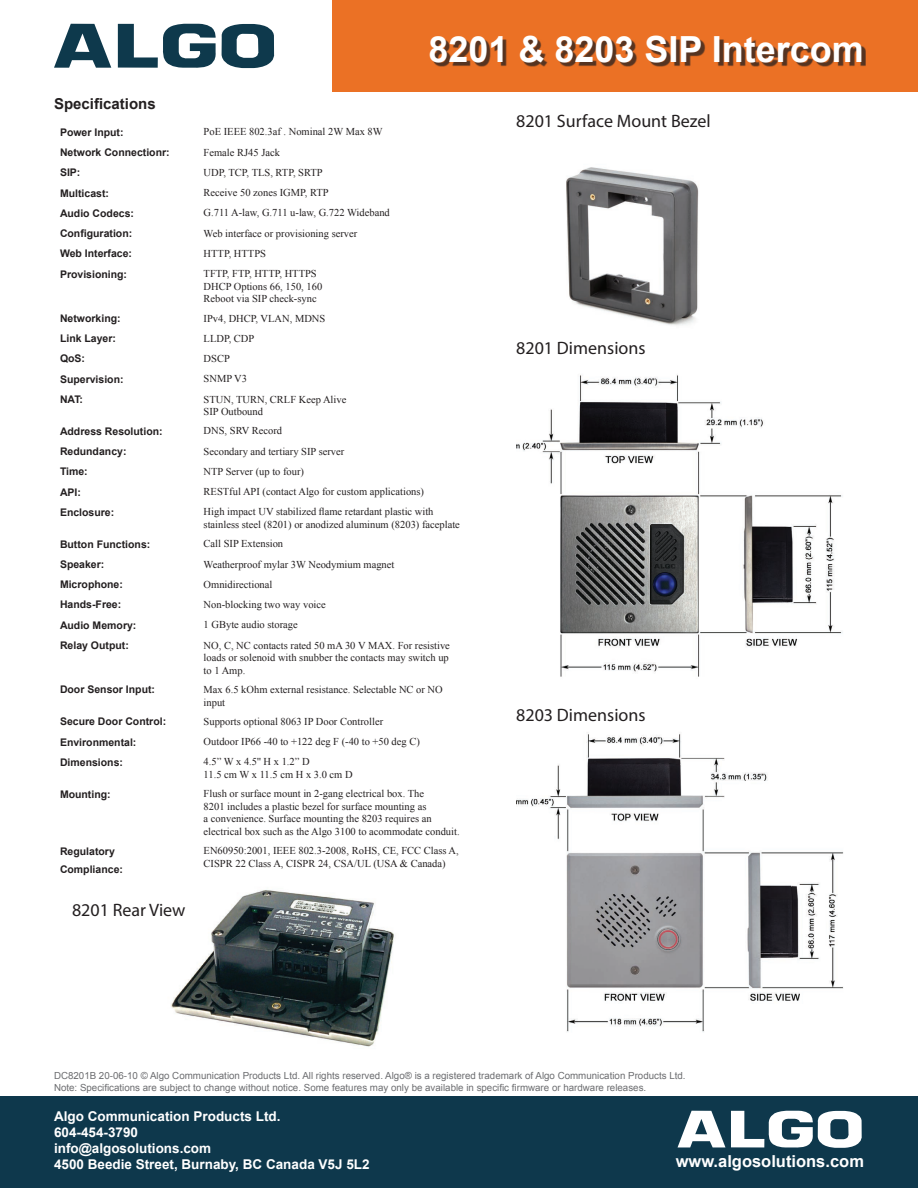
<style>
.page{position:relative;width:918px;height:1188px;background:#fff}
.page>*{position:absolute;margin:0;border:0;box-sizing:border-box;transform-origin:0 0}
.t1{font:700 36px "Arial";color:#fff}
.t2{font:18px "Myriad Pro";color:#231f20}
.t3{font:700 16.5px "Arial";color:#fff}
.t4{font:700 15px "Arial";color:#231f20}
.t5{font:700 13.5px/16.2px "Arial";color:#fff}
.t6{font:10.5px/12.6px "Times New Roman";color:#231f20}
.t7{font:700 10.5px/18px "Arial";color:#231f20}
.t8{font:9.75px/12px "Arial";color:#6c6d70}
</style>
<div class="page">
<div style="left:0;top:1096px;width:918px;height:92px;background:#0e384c"></div>
<svg style="left:54px;top:24px;width:57px;height:44px"></svg>
<svg style="left:118px;top:24px;width:157px;height:44px"></svg>
<div style="left:332px;top:0;width:586px;height:92px;background:#eb7125"></div>
<svg style="left:678px;top:1111px;width:47px;height:36px"></svg>
<svg style="left:731px;top:1111px;width:131px;height:37px"></svg>
<div style="left:432px;top:38px;width:434px;height:29px;background:#231f20;opacity:.75"></div>
<img style="left:171px;top:890px;width:223px;height:157px">
<img style="left:516px;top:375px;width:327px;height:302px">
<img style="left:516px;top:733px;width:328px;height:299px">
<img style="left:566px;top:167px;width:133px;height:159px">
<h1 class="t1" style="left:428px;top:26px;width:437px">8201 &amp; 8203 SIP Intercom</h1>
<h3 class="t4" style="left:54px;top:93px;width:103px">Specifications</h3>
<p class="t7" style="left:60px;top:123px;width:65px">Power Input:</p>
<p class="t6" style="left:204px;top:125px;width:181px">PoE IEEE 802.3af . Nominal 2W Max 8W</p>
<p class="t7" style="left:60px;top:144px;width:111px">Network Connectionr:</p>
<p class="t6" style="left:204px;top:146px;width:78px">Female RJ45 Jack</p>
<p class="t7" style="left:60px;top:164px;width:22px">SIP:</p>
<p class="t6" style="left:204px;top:166px;width:121px">UDP, TCP, TLS, RTP, SRTP</p>
<p class="t7" style="left:60px;top:184px;width:51px">Multicast:</p>
<p class="t6" style="left:204px;top:186px;width:127px">Receive 50 zones IGMP, RTP</p>
<p class="t7" style="left:60px;top:204px;width:76px">Audio Codecs:</p>
<p class="t6" style="left:204px;top:206px;width:188px">G.711 A-law, G.711 u-law, G.722 Wideband</p>
<p class="t7" style="left:60px;top:225px;width:74px">Configuration:</p>
<p class="t6" style="left:204px;top:227px;width:155px">Web interface or provisioning server</p>
<p class="t7" style="left:60px;top:245px;width:74px">Web Interface:</p>
<p class="t6" style="left:204px;top:247px;width:64px">HTTP, HTTPS</p>
<p class="t7" style="left:60px;top:265px;width:69px">Provisioning:</p>
<p class="t6" style="left:204px;top:267px;width:120px">TFTP, FTP, HTTP, HTTPS<br>DHCP Options 66, 150, 160<br>Reboot via SIP check-sync</p>
<p class="t7" style="left:60px;top:310px;width:62px">Networking:</p>
<p class="t6" style="left:204px;top:312px;width:123px">IPv4, DHCP, VLAN, MDNS</p>
<p class="t7" style="left:60px;top:330px;width:58px">Link Layer:</p>
<p class="t6" style="left:204px;top:332px;width:52px">LLDP, CDP</p>
<p class="t7" style="left:60px;top:350px;width:27px">QoS:</p>
<p class="t6" style="left:204px;top:352px;width:28px">DSCP</p>
<p class="t7" style="left:60px;top:370px;width:65px">Supervision:</p>
<p class="t6" style="left:204px;top:372px;width:45px">SNMP V3</p>
<p class="t7" style="left:60px;top:391px;width:25px">NAT:</p>
<p class="t6" style="left:204px;top:393px;width:144px">STUN, TURN, CRLF Keep Alive<br>SIP Outbound</p>
<p class="t7" style="left:60px;top:422px;width:104px">Address Resolution:</p>
<p class="t6" style="left:204px;top:425px;width:80px">DNS, SRV Record</p>
<p class="t7" style="left:60px;top:443px;width:68px">Redundancy:</p>
<p class="t6" style="left:204px;top:445px;width:142px">Secondary and tertiary SIP server</p>
<p class="t7" style="left:60px;top:463px;width:29px">Time:</p>
<p class="t6" style="left:204px;top:465px;width:102px">NTP Server (up to four)</p>
<p class="t7" style="left:60px;top:483px;width:22px">API:</p>
<p class="t6" style="left:204px;top:485px;width:222px">RESTful API (contact Algo for custom applications)</p>
<p class="t7" style="left:60px;top:503px;width:56px">Enclosure:</p>
<p class="t6" style="left:204px;top:505px;width:258px">High impact UV stabilized flame retardant plastic with stainless steel (8201) or anodized aluminum (8203) faceplate</p>
<p class="t7" style="left:60px;top:535px;width:92px">Button Functions:</p>
<p class="t6" style="left:204px;top:537px;width:81px">Call SIP Extension</p>
<p class="t7" style="left:60px;top:556px;width:46px">Speaker:</p>
<p class="t6" style="left:204px;top:558px;width:192px">Weatherproof mylar 3W Neodymium magnet</p>
<p class="t7" style="left:60px;top:576px;width:64px">Microphone:</p>
<p class="t6" style="left:204px;top:578px;width:70px">Omnidirectional</p>
<p class="t7" style="left:60px;top:596px;width:63px">Hands-Free:</p>
<p class="t6" style="left:204px;top:598px;width:124px">Non-blocking two way voice</p>
<p class="t7" style="left:60px;top:616px;width:78px">Audio Memory:</p>
<p class="t6" style="left:204px;top:618px;width:96px">1 GByte audio storage</p>
<p class="t7" style="left:60px;top:637px;width:70px">Relay Output:</p>
<p class="t6" style="left:204px;top:639px;width:248px;text-align:justify">NO, C, NC contacts rated 50 mA 30 V MAX. For resistive loads or solenoid with snubber the contacts may switch up to 1 Amp.</p>
<p class="t7" style="left:60px;top:681px;width:97px">Door Sensor Input:</p>
<p class="t6" style="left:204px;top:683px;width:241px">Max 6.5 kOhm external resistance. Selectable NC or NO input</p>
<p class="t7" style="left:60px;top:713px;width:108px">Secure Door Control:</p>
<p class="t6" style="left:204px;top:715px;width:181px">Supports optional 8063 IP Door Controller</p>
<p class="t7" style="left:60px;top:733px;width:78px">Environmental:</p>
<p class="t6" style="left:204px;top:735px;width:218px">Outdoor IP66 -40 to +122 deg F (-40 to +50 deg C)</p>
<p class="t7" style="left:60px;top:753px;width:65px">Dimensions:</p>
<p class="t6" style="left:204px;top:755px;width:151px">4.5” W x 4.5'' H x 1.2” D<br>11.5 cm W x 11.5 cm H x 3.0 cm D</p>
<p class="t7" style="left:60px;top:785px;width:52px">Mounting:</p>
<p class="t6" style="left:204px;top:787px;width:258px">Flush or surface mount in 2-gang electrical box. The<br>8201 includes a plastic bezel for surface mounting as<br>a convenience. Surface mounting the 8203 requires an electrical box such as the Algo 3100 to acommodate conduit.</p>
<p class="t7" style="left:60px;top:842px;width:65px">Regulatory<br>Compliance:</p>
<p class="t6" style="left:204px;top:844px;width:257px">EN60950:2001, IEEE 802.3-2008, RoHS, CE, FCC Class A,<br>CISPR 22 Class A, CISPR 24, CSA/UL (USA &amp; Canada)</p>
<h2 class="t2" style="left:72px;top:899px;width:115px">8201 Rear View</h2>
<h2 class="t2" style="left:516px;top:110px;width:196px">8201 Surface Mount Bezel</h2>
<h2 class="t2" style="left:516px;top:337px;width:131px">8201 Dimensions</h2>
<h2 class="t2" style="left:516px;top:704px;width:131px">8203 Dimensions</h2>
<p class="t8" style="left:54px;top:1069px;width:633px">DC8201B 20-06-10 © Algo Communication Products Ltd. All rights reserved. Algo® is a registered trademark of Algo Communication Products Ltd.<br>Note: Specifications are subject to change without notice. Some features may only be available in specific firmware or hardware releases.</p>
<p class="t5" style="left:54px;top:1108px;width:317px">Algo Communication Products Ltd.<br>604-454-3790<br>info@algosolutions.com<br>4500 Beedie Street, Burnaby, BC Canada V5J 5L2</p>
<h3 class="t3" style="left:676px;top:1150px;width:190px">www.algosolutions.com</h3>
</div>
